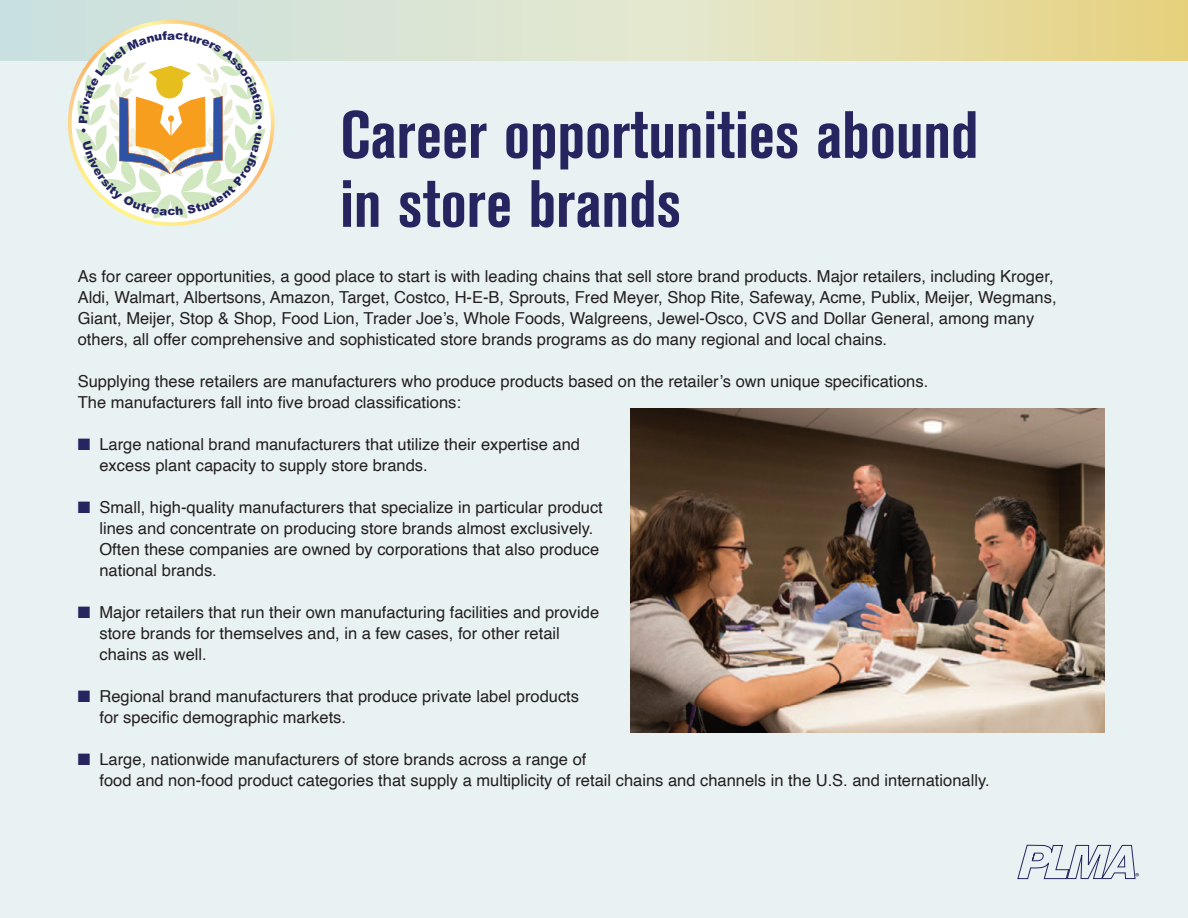
<style>
.page{position:relative;width:1188px;height:918px;background:#e9f2f2}
.page>*{position:absolute;margin:0;border:0;box-sizing:border-box;transform-origin:0 0}
.ParaStyle01_Leading_Auto{font:700 condensed 66px/69px "Akzidenz Grotesk BE";color:#262560}
.t1{font:16.5px/21px "Helvetica";color:#231f20}
.t2{font:900 11.55px "Arial";color:#222361}
.t3{font:10.2px "Myriad Pro";color:#262560}
.s1{color:#262560}
</style>
<div class="page">
<svg style="left:0;top:0;width:1188px;height:61px;background:#dee0bd"></svg>
<svg style="left:1017px;top:845px;width:119px;height:35px"></svg>
<img style="left:631px;top:408px;width:473px;height:325px">
<svg style="left:68px;top:20px;width:207px;height:206px"></svg>
<p class="t2" style="left:168px;top:203px;width:10px">c</p>
<p class="ParaStyle01_Leading_Auto" style="left:340px;top:101px;width:640px">Career opportunities abound in store brands</p>
<p class="t1" style="left:78px;top:267px;width:980px">As for career opportunities, a good place to start is with leading chains that sell store brand products. Major retailers, including Kroger, Aldi, Walmart, Albertsons, Amazon, Target, Costco, H-E-B, Sprouts, Fred Meyer, Shop Rite, Safeway, Acme, Publix, Meijer, Wegmans, Giant, Meijer, Stop &amp; Shop, Food Lion, Trader Joe’s, Whole Foods, Walgreens, Jewel-Osco, CVS and Dollar General, among many others, all offer comprehensive and sophisticated store brands programs as do many regional and local chains.</p>
<p class="t1" style="left:78px;top:372px;width:852px">Supplying these retailers are manufacturers who produce products based on the retailer’s own unique specifications.<br>The manufacturers fall into five broad classifications:</p>
<p class="t1" style="left:99px;top:435px;width:482px;text-indent:-22px"><span class="s1">■</span> Large national brand manufacturers that utilize their expertise and excess plant capacity to supply store brands.</p>
<p class="t1" style="left:99px;top:498px;width:505px;text-indent:-22px"><span class="s1">■</span> Small, high-quality manufacturers that specialize in particular product lines and concentrate on producing store brands almost exclusively.<br>Often these companies are owned by corporations that also produce national brands.</p>
<p class="t1" style="left:99px;top:603px;width:501px;text-indent:-22px"><span class="s1">■</span> Major retailers that run their own manufacturing facilities and provide store brands for themselves and, in a few cases, for other retail chains as well.</p>
<p class="t1" style="left:99px;top:687px;width:481px;text-indent:-22px"><span class="s1">■</span> Regional brand manufacturers that produce private label products for specific demographic markets.</p>
<p class="t1" style="left:99px;top:750px;width:892px;text-indent:-22px"><span class="s1">■</span> Large, nationwide manufacturers of store brands across a range of<br>food and non-food product categories that supply a multiplicity of retail chains and channels in the U.S. and internationally.</p>
<p class="t3" style="left:1135px;top:871px;width:6px">®</p>
</div>
